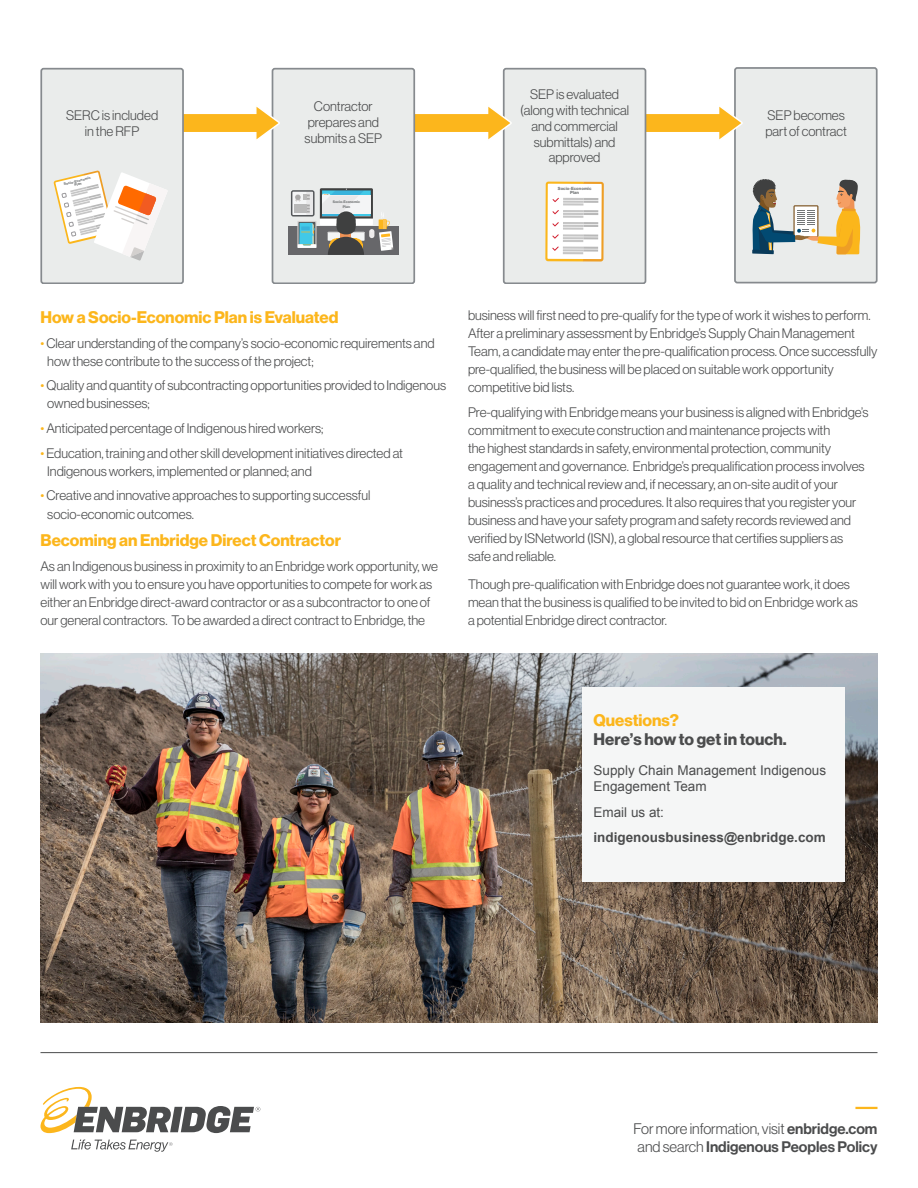
<style>
.page{position:relative;width:918px;height:1188px;background:#fff}
.page>*{position:absolute;margin:0;border:0;box-sizing:border-box;transform-origin:0 0}
.t1{font:16.5px "N Haas Grotesk DS Std 75 Bd";color:#fcb61c}
.t2{font:16.5px/18.8px "N Haas Grotesk DS Std 75 Bd";color:#4b4c4d}
.t3{font:15px/18px "N Haas Grotesk DS Std 65 Md";color:#4b4c4d}
.t4{font:13.5px/18px "N Haas Grotesk DS Std 45 Lt";color:#4b4c4d}
.t5{font:13.5px/16.5px "Arial";color:#4b4c4d}
.t6{font:700 13.5px/25.2px "Arial";color:#4b4c4d}
.t7{font:4.35px/4.2px "N Haas Grotesk DS Std 75 Bd";letter-spacing:.02em;color:#737677;text-align:center}
.t8{font:3.6px/4.2px "N Haas Grotesk DS Std 75 Bd";letter-spacing:.02em;color:#737677;text-align:center}
.s1{color:#fcb61c}
.s2{font-weight:400}
.s3{font-family:"N Haas Grotesk DS Std 45 Lt"}
</style>
<div class="page">
<svg style="left:40px;top:1087px;width:220px;height:46px"></svg>
<svg style="left:71px;top:1140px;width:102px;height:12px"></svg>
<hr style="left:855px;top:1107px;width:23px;height:2px;background:#fcb61c">
<hr style="left:40px;top:1052px;width:838px;height:1px;background:#4b4c4d">
<div style="left:735px;top:68px;width:142px;height:215px;background:#eaeceb;border-radius:2px"></div>
<div style="left:734px;top:68px;width:144px;height:215px;border:2px solid #868a8e;border-radius:2px"></div>
<svg style="left:646px;top:105px;width:97px;height:36px"></svg>
<div style="left:504px;top:69px;width:141px;height:214px;background:#eaeceb;border-radius:2px"></div>
<div style="left:503px;top:68px;width:143px;height:216px;border:2px solid #868a8e;border-radius:2px"></div>
<svg style="left:415px;top:105px;width:97px;height:36px"></svg>
<div style="left:273px;top:69px;width:141px;height:214px;background:#eaeceb;border-radius:2px"></div>
<div style="left:272px;top:68px;width:143px;height:216px;border:2px solid #868a8e;border-radius:2px"></div>
<svg style="left:184px;top:105px;width:96px;height:36px"></svg>
<div style="left:41px;top:69px;width:142px;height:214px;background:#eaeceb;border-radius:2px"></div>
<div style="left:40px;top:68px;width:144px;height:216px;border:2px solid #868a8e;border-radius:2px"></div>
<svg style="left:752px;top:179px;width:109px;height:75px"></svg>
<svg style="left:545px;top:182px;width:59px;height:80px;background:#f1e6d5"></svg>
<hr style="left:583px;top:249px;width:15px;height:3px;background:#b9b9b9">
<hr style="left:563px;top:249px;width:20px;height:3px;background:#c6c6c6">
<div style="left:288px;top:226px;width:111px;height:29px;background:#67676a"></div>
<div style="left:369px;top:229px;width:5px;height:9px;background:#eeecec;border-radius:3px"></div>
<svg style="left:379px;top:213px;width:14px;height:38px"></svg>
<svg style="left:291px;top:188px;width:82px;height:67px"></svg>
<svg style="left:53px;top:170px;width:115px;height:91px"></svg>
<img style="left:40px;top:654px;width:837px;height:368px">
<div style="left:582px;top:687px;width:262px;height:194px;background:#f5f6f6"></div>
<p class="t4" style="left:66px;top:107px;width:94px;line-height:15.8px;text-align:center">SERC is included in the RFP</p>
<p class="t8" style="left:64px;top:183px;width:29px;line-height:3.3px;rotate:-14deg">Socio-Economic<br>Plan</p>
<p class="t4" style="left:305px;top:99px;width:79px;line-height:15.8px;text-align:center">Contractor prepares and submits a SEP</p>
<p class="t8" style="left:333px;top:200px;width:29px">Socio-Economic<br>Plan</p>
<p class="t4" style="left:520px;top:87px;width:111px;line-height:15.8px;text-align:center">SEP is evaluated (along with technical and commercial submittals) and approved</p>
<p class="t7" style="left:558px;top:186px;width:35px">Socio-Economic<br>Plan</p>
<p class="t4" style="left:765px;top:107px;width:83px;line-height:15.8px">SEP becomes part of contract</p>
<p class="t1" style="left:40px;top:307px;width:300px">How a Socio-Economic Plan is Evaluated</p>
<p class="t4" style="left:47px;top:334px;width:389px;text-indent:-7px"><span class="s1">•</span> Clear understanding of the company’s socio-economic requirements and how these contribute to the success of the project;</p>
<p class="t4" style="left:47px;top:377px;width:400px;text-indent:-7px"><span class="s1">•</span> Quality and quantity of subcontracting opportunities provided to Indigenous owned businesses;</p>
<p class="t4" style="left:40px;top:419px;width:285px"><span class="s1">•</span> Anticipated percentage of Indigenous hired workers;</p>
<p class="t4" style="left:47px;top:444px;width:357px;text-indent:-7px"><span class="s1">•</span> Education, training and other skill development initiatives directed at<br>Indigenous workers, implemented or planned; and</p>
<p class="t4" style="left:47px;top:487px;width:325px;text-indent:-7px"><span class="s1">•</span> Creative and innovative approaches to supporting successful socio-economic outcomes.</p>
<p class="t1" style="left:40px;top:531px;width:302px">Becoming an Enbridge Direct Contractor</p>
<p class="t4" style="left:40px;top:557px;width:399px">As an Indigenous business in proximity to an Enbridge work opportunity, we will work with you to ensure you have opportunities to compete for work as either an Enbridge direct-award contractor or as a subcontractor to one of our general contractors. To be awarded a direct contract to Enbridge, the</p>
<p class="t4" style="left:468px;top:307px;width:411px">business will first need to pre-qualify for the type of work it wishes to perform.<br>After a preliminary assessment by Enbridge’s Supply Chain Management Team, a candidate may enter the pre-qualification process. Once successfully pre-qualified, the business will be placed on suitable work opportunity competitive bid lists.</p>
<p class="t4" style="left:468px;top:403px;width:402px">Pre-qualifying with Enbridge means your business is aligned with Enbridge’s commitment to execute construction and maintenance projects with<br>the highest standards in safety, environmental protection, community engagement and governance. Enbridge’s prequalification process involves a quality and technical review and, if necessary, an on-site audit of your business’s practices and procedures. It also requires that you register your business and have your safety program and safety records reviewed and verified by ISNetworld (ISN), a global resource that certifies suppliers as safe and reliable.</p>
<p class="t4" style="left:468px;top:575px;width:391px">Though pre-qualification with Enbridge does not guarantee work, it does mean that the business is qualified to be invited to bid on Enbridge work as a potential Enbridge direct contractor.</p>
<p class="t2" style="left:594px;top:711px;width:195px"><span class="s1">Questions?<br></span>Here’s how to get in touch.</p>
<p class="t5" style="left:594px;top:762px;width:234px">Supply Chain Management Indigenous<br>Engagement Team</p>
<p class="t6" style="left:594px;top:800px;width:234px"><span class="s2">Email us at: </span>indigenousbusiness@enbridge.com</p>
<p class="t3" style="left:633px;top:1120px;width:246px"><span class="s3">For more information, visit</span> enbridge.com <span class="s3">and search</span> Indigenous Peoples Policy</p>
</div>
